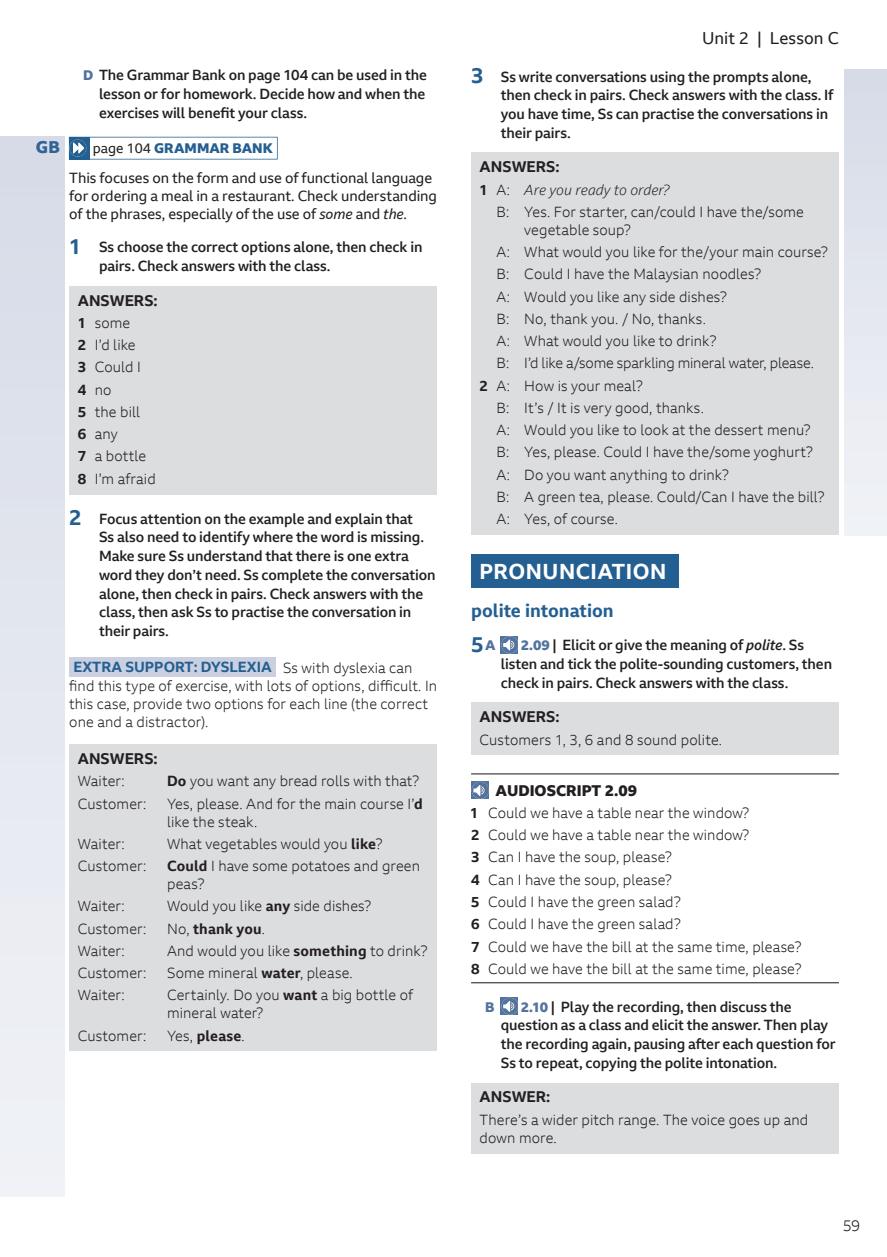
<style>
.page{position:relative;width:887px;height:1257px;background:#fff}
.page>*{position:absolute;margin:0;border:0;box-sizing:border-box;transform-origin:0 0}
.t1{font:700 21px "BBC Reith Sans";letter-spacing:.025em;color:#fff}
.t2{font:700 21px "BBC Reith Sans";color:#245f91}
.t3{font:700 18px "BBC Reith Sans";color:#245f91}
.t4{font:16.5px "BBC Reith Sans";letter-spacing:.005em;color:#231f20}
.t5{font:800 16.5px "BBC Reith Sans";color:#316494}
.t6{font:700 15px "BBC Reith Sans";color:#231f20}
.t7{font:800 15px "BBC Reith Sans";color:#231f20}
.t8{font:300 15px "BBC Reith Sans";color:#231f20}
.t9{font:300 14.25px/22.2px "BBC Reith Sans";letter-spacing:.005em;color:#231f20}
.t10{font:500 14.25px/18.8px "BBC Reith Sans";letter-spacing:-.01em;color:#231f20}
.t11{font:14.25px/18px "BBC Reith Sans";letter-spacing:-.005em;color:#231f20}
.t12{font:700 14.25px "BBC Reith Sans";letter-spacing:.01em;color:#231f20}
.t13{font:800 13.5px "BBC Reith Sans";color:#245f91}
.t14{font:800 13.5px "BBC Reith Sans";color:#53739f}
.s1{font-weight:800;font-size:13.5px;color:#53739f}
.s2{font-weight:400;color:#231f20}
.s3{font-style:italic}
.s4{font-weight:700;font-size:21px;color:#245f91}
.s5{font-weight:700}
.s6{font-weight:700;color:#245f91}
.s7{font-weight:300}
</style>
<div class="page">
<svg style="left:69px;top:137px;width:209px;height:23px"></svg>
<div style="left:69px;top:286px;width:367px;height:208px;background:#dcdddf"></div>
<div style="left:69px;top:657px;width:207px;height:19px;background:#cad0e0"></div>
<div style="left:69px;top:744px;width:367px;height:307px;background:#dcdddf"></div>
<div style="left:471px;top:554px;width:207px;height:34px;background:#245f91"></div>
<hr style="left:471px;top:773px;width:368px;height:1px;background:#231f20">
<hr style="left:471px;top:982px;width:368px;height:1px;background:#231f20">
<div style="left:471px;top:153px;width:367px;height:382px;background:#dcdddf"></div>
<svg style="left:501px;top:636px;width:17px;height:17px"></svg>
<div style="left:471px;top:703px;width:367px;height:52px;background:#dcdddf"></div>
<svg style="left:471px;top:782px;width:1px;height:17px"></svg>
<svg style="left:472px;top:782px;width:16px;height:17px"></svg>
<svg style="left:501px;top:998px;width:17px;height:17px"></svg>
<div style="left:471px;top:1083px;width:367px;height:70px;background:#dcdddf"></div>
<div style="left:844px;top:70px;width:43px;height:465px;background:#e4e7ef"></div>
<div style="left:0;top:137px;width:64px;height:1059px;background:#e3e7ef"></div>
<p class="t5" style="left:36px;top:137px;width:26px">GB</p>
<p class="t10" style="left:99px;top:66px;width:329px;text-align:justify;text-indent:-16px"><span class="s1">D</span> The Grammar Bank on page 104 can be used in the lesson or for homework. Decide how and when the exercises will benefit your class.</p>
<p class="t13" style="left:93px;top:139px;width:182px"><span class="s2">page 104</span> GRAMMAR BANK</p>
<p class="t11" style="left:69px;top:168px;width:369px">This focuses on the form and use of functional language for ordering a meal in a restaurant. Check understanding of the phrases, especially of the use of <span class="s3">some</span> and <span class="s3">the</span>.</p>
<p class="t10" style="left:99px;top:238px;width:325px;text-indent:-30px"><span class="s4">1</span> Ss choose the correct options alone, then check in pairs. Check answers with the class.</p>
<p class="t6" style="left:78px;top:291px;width:81px">ANSWERS:</p>
<p class="t9" style="left:78px;top:311px;width:79px"><span class="s5">1</span> some<br><span class="s5">2</span> I’d like<br><span class="s5">3</span> Could I<br><span class="s5">4</span> no<br><span class="s5">5</span> the bill<br><span class="s5">6</span> any<br><span class="s5">7</span> a bottle<br><span class="s5">8</span> I’m afraid</p>
<p class="t10" style="left:99px;top:509px;width:338px;text-indent:-30px"><span class="s4">2</span> Focus attention on the example and explain that<br>Ss also need to identify where the word is missing.<br>Make sure Ss understand that there is one extra word they don’t need. Ss complete the conversation alone, then check in pairs. Check answers with the class, then ask Ss to practise the conversation in their pairs.</p>
<p class="t9" style="left:69px;top:657px;width:369px;line-height:18.5px"><span class="s6">EXTRA SUPPORT: DYSLEXIA</span> Ss with dyslexia can find this type of exercise, with lots of options, difficult. In this case, provide two options for each line (the correct one and a distractor).</p>
<p class="t6" style="left:78px;top:749px;width:81px">ANSWERS:</p>
<p class="t9" style="left:78px;top:770px;width:48px">Waiter:</p>
<p class="t9" style="left:167px;top:770px;width:254px"><span class="s5">Do</span> you want any bread rolls with that?</p>
<p class="t9" style="left:78px;top:792px;width:70px">Customer:</p>
<p class="t9" style="left:167px;top:794px;width:257px;line-height:18px">Yes, please. And for the main course I’<span class="s5">d </span>like the steak.</p>
<p class="t9" style="left:78px;top:832px;width:48px">Waiter:</p>
<p class="t9" style="left:167px;top:832px;width:217px">What vegetables would you <span class="s5">like</span>?</p>
<p class="t9" style="left:78px;top:855px;width:70px">Customer:</p>
<p class="t9" style="left:167px;top:857px;width:254px;line-height:18px"><span class="s5">Could</span> I have some potatoes and green peas?</p>
<p class="t9" style="left:78px;top:895px;width:48px">Waiter:</p>
<p class="t9" style="left:167px;top:895px;width:206px">Would you like <span class="s5">any</span> side dishes?</p>
<p class="t9" style="left:78px;top:917px;width:70px">Customer:</p>
<p class="t12" style="left:167px;top:919px;width:99px"><span class="s7">No,</span> thank you<span class="s7">.</span></p>
<p class="t9" style="left:78px;top:939px;width:48px">Waiter:</p>
<p class="t9" style="left:167px;top:939px;width:262px">And would you like <span class="s5">something</span> to drink?</p>
<p class="t9" style="left:78px;top:962px;width:70px">Customer:</p>
<p class="t9" style="left:167px;top:962px;width:187px">Some mineral <span class="s5">water</span>, please.</p>
<p class="t9" style="left:78px;top:984px;width:48px">Waiter:</p>
<p class="t9" style="left:167px;top:986px;width:247px;line-height:18px">Certainly. Do you <span class="s5">want</span> a big bottle of mineral water?</p>
<p class="t9" style="left:78px;top:1024px;width:70px">Customer:</p>
<p class="t12" style="left:167px;top:1026px;width:79px"><span class="s7">Yes,</span> please<span class="s7">.</span></p>
<p class="t4" style="left:702px;top:28px;width:138px">Unit 2 | Lesson C</p>
<p class="t10" style="left:501px;top:67px;width:334px;text-indent:-30px"><span class="s4">3</span> Ss write conversations using the prompts alone, then check in pairs. Check answers with the class. If you have time, Ss can practise the conversations in their pairs.</p>
<p class="t6" style="left:480px;top:157px;width:81px">ANSWERS:</p>
<p class="t9" style="left:497px;top:178px;width:309px;text-indent:-17px"><span class="s5">1</span> A: <span class="s3">Are you ready to order?<br></span>B: Yes. For starter, can/could I have the/some</p>
<p class="t9" style="left:524px;top:218px;width:108px">vegetable soup?</p>
<p class="t9" style="left:497px;top:241px;width:333px">A: What would you like for the/your main course?</p>
<p class="t9" style="left:497px;top:263px;width:266px">B: Could I have the Malaysian noodles?</p>
<p class="t9" style="left:497px;top:285px;width:232px">A: Would you like any side dishes?</p>
<p class="t9" style="left:497px;top:307px;width:211px">B: No, thank you. / No, thanks.</p>
<p class="t9" style="left:497px;top:330px;width:221px">A: What would you like to drink?</p>
<p class="t9" style="left:497px;top:352px;width:319px">B: I’d like a/some sparkling mineral water, please.</p>
<p class="t9" style="left:480px;top:374px;width:165px"><span class="s5">2</span> A: How is your meal?</p>
<p class="t9" style="left:497px;top:397px;width:209px">B: It’s / It is very good, thanks.</p>
<p class="t9" style="left:497px;top:419px;width:316px">A: Would you like to look at the dessert menu?</p>
<p class="t9" style="left:497px;top:441px;width:318px">B: Yes, please. Could I have the/some yoghurt?</p>
<p class="t9" style="left:497px;top:463px;width:234px">A: Do you want anything to drink?</p>
<p class="t9" style="left:497px;top:486px;width:330px">B: A green tea, please. Could/Can I have the bill?</p>
<p class="t9" style="left:497px;top:508px;width:123px">A: Yes, of course.</p>
<h1 class="t1" style="left:480px;top:558px;width:188px">PRONUNCIATION</h1>
<p class="t3" style="left:471px;top:599px;width:144px">polite intonation</p>
<h1 class="t2" style="left:471px;top:631px;width:26px">5 <span class="s1">A</span></h1>
<p class="t10" style="left:501px;top:636px;width:333px;text-indent:20px"><span class="s1">2.09</span> | Elicit or give the meaning of <span class="s3">polite</span>. Ss listen and tick the polite-sounding customers, then check in pairs. Check answers with the class.</p>
<p class="t6" style="left:480px;top:707px;width:81px">ANSWERS:</p>
<p class="t9" style="left:480px;top:728px;width:244px">Customers 1, 3, 6 and 8 sound polite.</p>
<p class="t7" style="left:496px;top:781px;width:143px">AUDIOSCRIPT 2.09</p>
<p class="t9" style="left:471px;top:801px;width:332px"><span class="s5">1</span> Could we have a table near the window?<br><span class="s5">2</span> Could we have a table near the window?<br><span class="s5">3</span> Can I have the soup, please?<br><span class="s5">4</span> Can I have the soup, please?<br><span class="s5">5</span> Could I have the green salad?<br><span class="s5">6</span> Could I have the green salad?<br><span class="s5">7</span> Could we have the bill at the same time, please?<br><span class="s5">8</span> Could we have the bill at the same time, please?</p>
<p class="t14" style="left:485px;top:998px;width:11px">B</p>
<p class="t10" style="left:501px;top:997px;width:336px;text-indent:20px"><span class="s1">2.10</span> | Play the recording, then discuss the question as a class and elicit the answer. Then play the recording again, pausing after each question for Ss to repeat, copying the polite intonation.</p>
<p class="t6" style="left:480px;top:1087px;width:72px">ANSWER:</p>
<p class="t9" style="left:480px;top:1110px;width:330px;line-height:18px">There’s a wider pitch range. The voice goes up and down more.</p>
<p class="t8" style="left:843px;top:1216px;width:19px">59</p>
</div>
